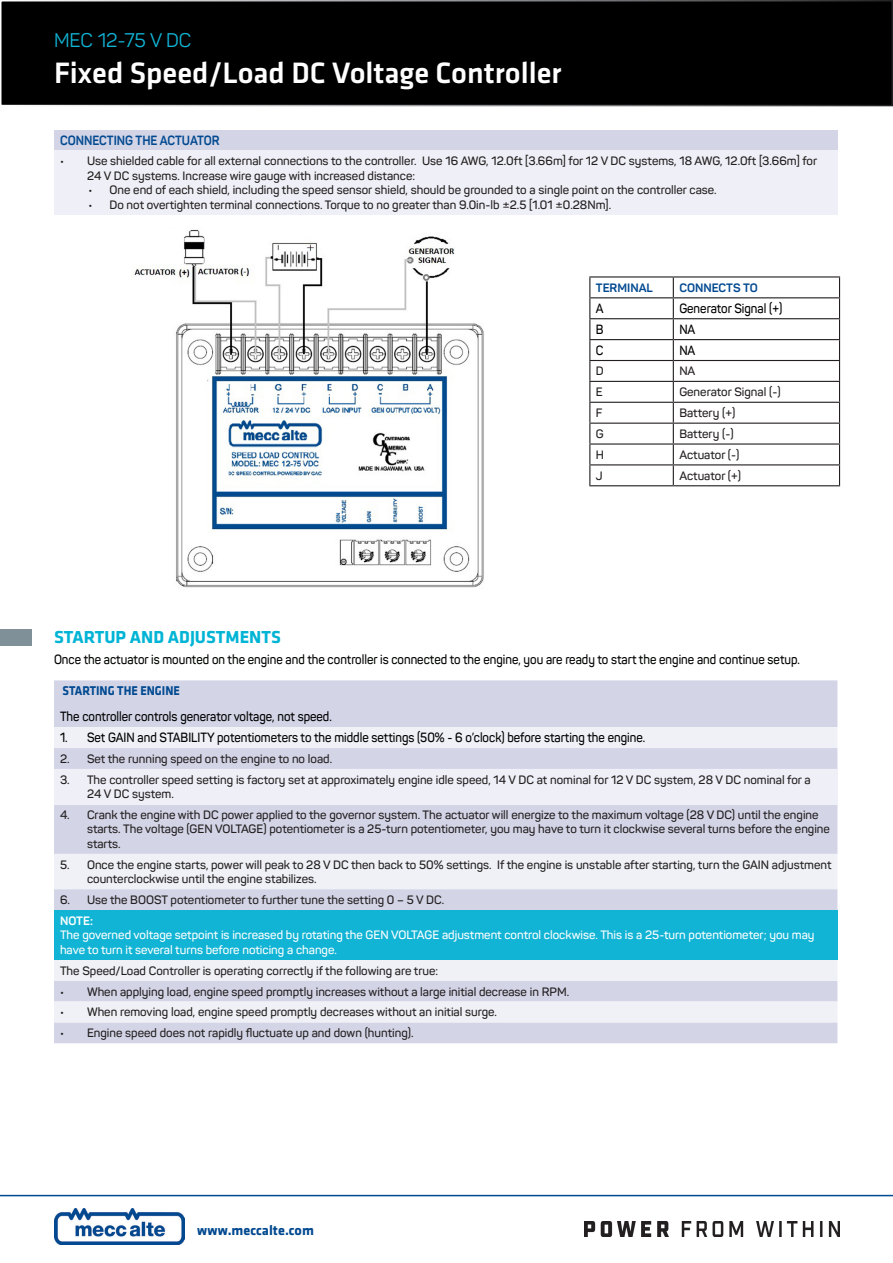
<style>
.page{position:relative;width:893px;height:1263px;background:#fff}
.page>*{position:absolute;margin:0;border:0;box-sizing:border-box;transform-origin:0 0}
.t1{font:500 30.6px "Klavika";color:#fff}
.t2{font:19.5px "Panton";color:#11b4d5}
.t3{font:700 18px "Klavika";color:#00b4d5}
.t4{font:700 14.25px "Klavika";color:#014990}
.t5{font:600 13.2px "Panton";color:#000;scale:.91 1}
.t6{font:600 13.2px "Panton";color:#000300;scale:.91 1}
.t7{font:700 13.2px "Panton";color:#014990;scale:.91 1}
.t8{font:700 13.2px "Klavika";color:#014990;scale:.91 1}
.t9{font:600 12px/14.4px "Panton";color:#231f20}
.t10{font:600 12px/14.4px "Panton";color:#fff}
.t11{font:700 12px "Panton";color:#014990}
.s1{font-weight:700}
</style>
<div class="page">
<hr style="left:0;top:1195px;width:893px;height:1px;background:#014990">
<img style="left:54px;top:1209px;width:130px;height:36px">
<img style="left:584px;top:1222px;width:255px;height:14px">
<div style="left:1px;top:1px;width:891px;height:105px;background:#000"></div>
<div style="left:54px;top:130px;width:783px;height:21px;background:#d3d5e7"></div>
<div style="left:54px;top:151px;width:783px;height:64px;background:#eff0f7"></div>
<img style="left:133px;top:229px;width:351px;height:359px">
<hr style="left:589px;top:276px;width:84px;height:2px;background:#231f20">
<hr style="left:673px;top:276px;width:167px;height:2px;background:#231f20">
<hr style="left:589px;top:297px;width:84px;height:1px;background:#231f20">
<hr style="left:673px;top:297px;width:167px;height:1px;background:#231f20">
<hr style="left:589px;top:318px;width:84px;height:1px;background:#231f20">
<hr style="left:673px;top:318px;width:167px;height:1px;background:#231f20">
<hr style="left:589px;top:339px;width:84px;height:1px;background:#231f20">
<hr style="left:673px;top:339px;width:167px;height:1px;background:#231f20">
<hr style="left:589px;top:360px;width:84px;height:1px;background:#231f20">
<hr style="left:673px;top:360px;width:167px;height:1px;background:#231f20">
<hr style="left:589px;top:381px;width:84px;height:1px;background:#231f20">
<hr style="left:673px;top:381px;width:167px;height:1px;background:#231f20">
<hr style="left:589px;top:402px;width:84px;height:1px;background:#231f20">
<hr style="left:673px;top:402px;width:167px;height:1px;background:#231f20">
<hr style="left:589px;top:423px;width:84px;height:1px;background:#231f20">
<hr style="left:673px;top:423px;width:167px;height:1px;background:#231f20">
<hr style="left:589px;top:443px;width:84px;height:2px;background:#231f20">
<hr style="left:673px;top:443px;width:167px;height:2px;background:#231f20">
<hr style="left:589px;top:464px;width:84px;height:1px;background:#231f20">
<svg style="left:589px;top:278px;width:1px;height:207px"></svg>
<hr style="left:673px;top:464px;width:167px;height:1px;background:#231f20">
<svg style="left:673px;top:278px;width:1px;height:207px"></svg>
<svg style="left:839px;top:278px;width:1px;height:207px"></svg>
<hr style="left:589px;top:485px;width:84px;height:1px;background:#231f20">
<hr style="left:673px;top:485px;width:167px;height:1px;background:#231f20">
<div style="left:54px;top:680px;width:783px;height:363px;background:#d3d5e7"></div>
<svg style="left:54px;top:727px;width:783px;height:295px;fill:#d3d5e7"></svg>
<div style="left:54px;top:769px;width:783px;height:35px;background:#eff0f7"></div>
<div style="left:54px;top:910px;width:783px;height:50px;background:#11b4d5"></div>
<div style="left:0;top:630px;width:32px;height:16px;background:#7f9099"></div>
<p class="t2" style="left:54px;top:28px;width:139px">MEC 12-75 V DC</p>
<p class="t1" style="left:54px;top:57px;width:509px">Fixed Speed/Load DC Voltage Controller</p>
<p class="t7" style="left:60px;top:132px;width:177px">CONNECTING THE ACTUATOR</p>
<p class="t9" style="left:87px;top:154px;width:732px;text-indent:-27px">• Use shielded cable for all external connections to the controller. Use 16 AWG, 12.0ft [3.66m] for 12 V DC systems, 18 AWG, 12.0ft [3.66m] for<br>24 V DC systems. Increase wire gauge with increased distance:</p>
<p class="t9" style="left:88px;top:183px;width:630px">• One end of each shield, including the speed sensor shield, should be grounded to a single point on the controller case.</p>
<p class="t9" style="left:88px;top:197px;width:524px">• Do not overtighten terminal connections. Torque to no greater than 9.0in-lb ±2.5 [1.01 ±0.28Nm].</p>
<p class="t11" style="left:596px;top:280px;width:59px">TERMINAL</p>
<p class="t11" style="left:679px;top:280px;width:80px">CONNECTS TO</p>
<p class="t5" style="left:596px;top:300px;width:10px">A</p>
<p class="t5" style="left:679px;top:300px;width:115px">Generator Signal (+)</p>
<p class="t5" style="left:596px;top:321px;width:10px">B</p>
<p class="t5" style="left:679px;top:321px;width:19px">NA</p>
<p class="t5" style="left:596px;top:342px;width:10px">C</p>
<p class="t5" style="left:679px;top:342px;width:19px">NA</p>
<p class="t9" style="left:596px;top:364px;width:9px">D</p>
<p class="t9" style="left:679px;top:364px;width:18px">NA</p>
<p class="t9" style="left:596px;top:385px;width:8px">E</p>
<p class="t9" style="left:679px;top:385px;width:103px">Generator Signal (-)</p>
<p class="t9" style="left:596px;top:406px;width:8px">F</p>
<p class="t9" style="left:679px;top:406px;width:57px">Battery (+)</p>
<p class="t9" style="left:596px;top:426px;width:9px">G</p>
<p class="t9" style="left:679px;top:426px;width:56px">Battery (-)</p>
<p class="t9" style="left:596px;top:447px;width:10px">H</p>
<p class="t9" style="left:679px;top:447px;width:62px">Actuator (-)</p>
<p class="t9" style="left:596px;top:468px;width:8px">J</p>
<p class="t9" style="left:679px;top:468px;width:63px">Actuator (+)</p>
<p class="t3" style="left:54px;top:627px;width:228px">STARTUP AND ADJUSTMENTS</p>
<p class="t6" style="left:54px;top:651px;width:821px">Once the actuator is mounted on the engine and the controller is connected to the engine, you are ready to start the engine and continue setup.</p>
<p class="t8" style="left:63px;top:684px;width:130px">STARTING THE ENGINE</p>
<p class="t5" style="left:60px;top:708px;width:300px">The controller controls generator voltage, not speed.</p>
<p class="t5" style="left:60px;top:729px;width:645px">1. Set GAIN and STABILITY potentiometers to the middle settings (50% - 6 o’clock) before starting the engine.</p>
<p class="t9" style="left:60px;top:751px;width:274px">2. Set the running speed on the engine to no load.</p>
<p class="t9" style="left:87px;top:772px;width:725px;text-indent:-27px">3. The controller speed setting is factory set at approximately engine idle speed, 14 V DC at nominal for 12 V DC system, 28 V DC nominal for a<br>24 V DC system.</p>
<p class="t9" style="left:87px;top:808px;width:744px;text-indent:-27px">4. Crank the engine with DC power applied to the governor system. The actuator will energize to the maximum voltage (28 V DC) until the engine starts. The voltage (GEN VOLTAGE) potentiometer is a 25-turn potentiometer, you may have to turn it clockwise several turns before the engine starts.</p>
<p class="t9" style="left:87px;top:857px;width:746px;text-indent:-27px">5. Once the engine starts, power will peak to 28 V DC then back to 50% settings. If the engine is unstable after starting, turn the GAIN adjustment counterclockwise until the engine stabilizes.</p>
<p class="t9" style="left:60px;top:892px;width:386px">6. Use the BOOST potentiometer to further tune the setting 0 – 5 V DC.</p>
<p class="t10" style="left:60px;top:913px;width:756px"><span class="s1">NOTE:<br></span>The governed voltage setpoint is increased by rotating the GEN VOLTAGE adjustment control clockwise. This is a 25-turn potentiometer; you may have to turn it several turns before noticing a change.</p>
<p class="t9" style="left:60px;top:963px;width:380px">The Speed/Load Controller is operating correctly if the following are true:</p>
<p class="t9" style="left:60px;top:984px;width:511px">• When applying load, engine speed promptly increases without a large initial decrease in RPM.</p>
<p class="t9" style="left:60px;top:1005px;width:439px">• When removing load, engine speed promptly decreases without an initial surge.</p>
<p class="t9" style="left:60px;top:1026px;width:355px">• Engine speed does not rapidly fluctuate up and down (hunting).</p>
<p class="t4" style="left:197px;top:1222px;width:118px">www.meccalte.com</p>
</div>
